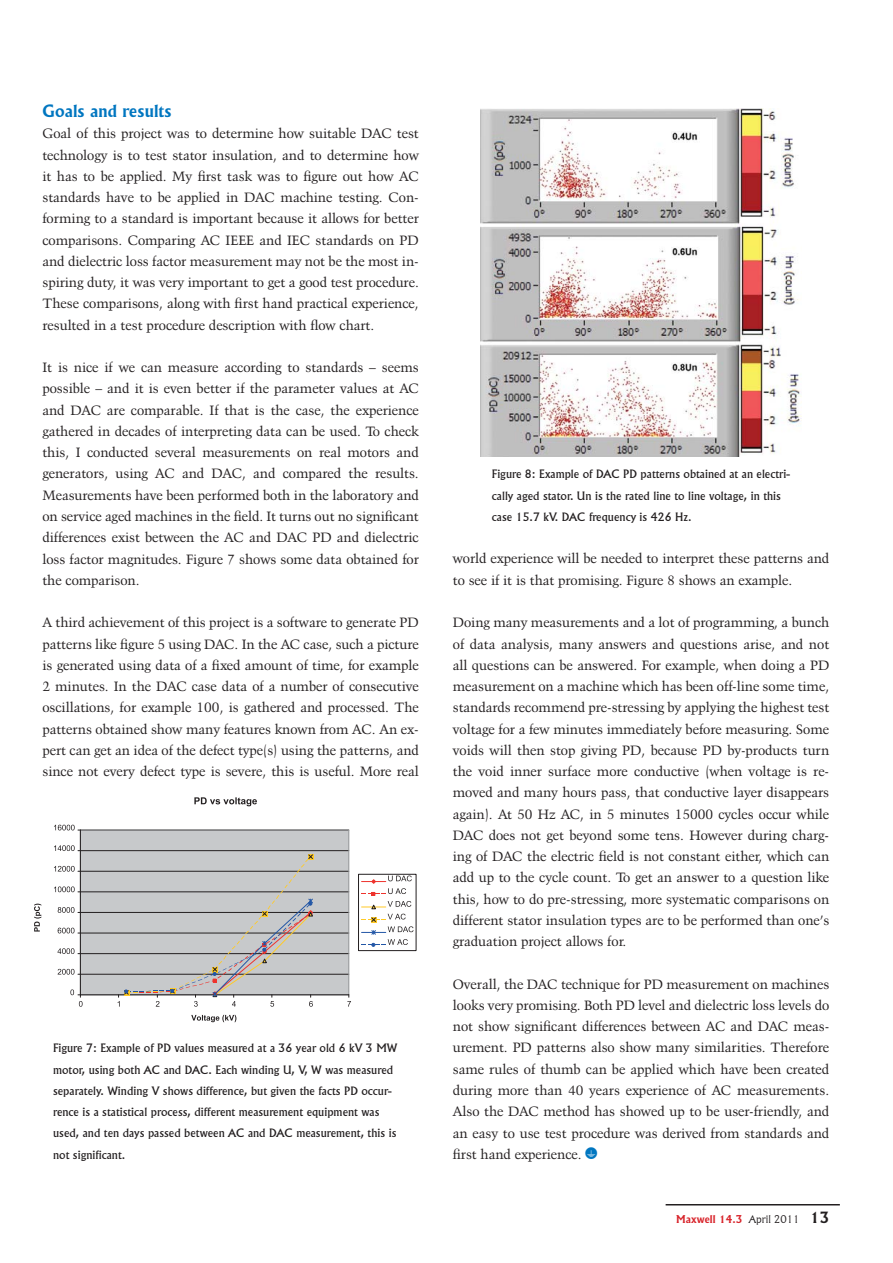
<style>
.page{position:relative;width:893px;height:1263px;background:#fff}
.page>*{position:absolute;margin:0;border:0;box-sizing:border-box;transform-origin:0 0}
.t1{font:700 16.5px "Flareserif 821 BT";color:#0076c0}
.t2{font:13.5px/21.3px "Kuenstler 480 BT";color:#231f20;text-align:justify}
.t3{font:11.25px/21.3px "Flareserif 821 BT";color:#231f20}
.t4{font:700 10.5px "Flareserif 821 BT";color:#d8242b}
.s1{font-weight:300;color:#231f20}
.s2{font-size:15px;color:#231f20}
</style>
<div class="page">
<hr style="left:666px;top:1204px;width:174px;height:2px;background:#231f20">
<div style="left:80px;top:830px;width:269px;height:165px;background:#c7c9cb"></div>
<hr style="left:80px;top:830px;width:1px;height:165px;background:#231f20">
<svg style="left:194px;top:797px;width:63px;height:9px"></svg>
<svg style="left:54px;top:825px;width:26px;height:6px"></svg>
<svg style="left:54px;top:845px;width:297px;height:162px"></svg>
<svg style="left:191px;top:1015px;width:45px;height:7px"></svg>
<svg style="left:34px;top:904px;width:7px;height:28px"></svg>
<div style="left:358px;top:874px;width:58px;height:77px;border:1px solid #231f20"></div>
<svg style="left:361px;top:876px;width:52px;height:71px"></svg>
<img style="left:481px;top:108px;width:320px;height:349px">
<p class="t1" style="left:42px;top:104px;width:131px">Goals and results</p>
<p class="t2" style="left:42px;top:124px;width:378px">Goal of this project was to determine how suitable DAC test technology is to test stator insulation, and to determine how it has to be applied. My first task was to figure out how AC standards have to be applied in DAC machine testing. Con&shy;forming to a standard is important because it allows for better comparisons. Comparing AC IEEE and IEC standards on PD and dielectric loss factor measurement may not be the most in&shy;spiring duty, it was very important to get a good test procedure.<br>These comparisons, along with first hand practical experience, resulted in a test procedure description with flow chart.</p>
<p class="t2" style="left:42px;top:358px;width:378px">It is nice if we can measure according to standards – seems possible – and it is even better if the parameter values at AC and DAC are comparable. If that is the case, the experience gathered in decades of interpreting data can be used. To check this, I conducted several measurements on real motors and generators, using AC and DAC, and compared the results.<br>Measurements have been performed both in the laboratory and on service aged machines in the field. It turns out no significant differences exist between the AC and DAC PD and dielectric loss factor magnitudes. Figure 7 shows some data obtained for the comparison.</p>
<p class="t2" style="left:42px;top:613px;width:378px">A third achievement of this project is a software to generate PD patterns like figure 5 using DAC. In the AC case, such a picture is generated using data of a fixed amount of time, for example 2 minutes. In the DAC case data of a number of consecutive oscillations, for example 100, is gathered and processed. The patterns obtained show many features known from AC. An ex&shy;pert can get an idea of the defect type(s) using the patterns, and since not every defect type is severe, this is useful. More real</p>
<p class="t3" style="left:53px;top:1038px;width:346px">Figure 7: Example of PD values measured at a 36 year old 6 kV 3 MW motor, using both AC and DAC. Each winding U, V, W was measured separately. Winding V shows difference, but given the facts PD occur&shy;rence is a statistical process, different measurement equipment was used, and ten days passed between AC and DAC measurement, this is not significant.</p>
<p class="t3" style="left:492px;top:464px;width:300px">Figure 8: Example of DAC PD patterns obtained at an electri&shy;cally aged stator. Un is the rated line to line voltage, in this case 15.7 kV. DAC frequency is 426 Hz.</p>
<p class="t2" style="left:453px;top:549px;width:378px">world experience will be needed to interpret these patterns and to see if it is that promising. Figure 8 shows an example.</p>
<p class="t2" style="left:453px;top:613px;width:378px">Doing many measurements and a lot of programming, a bunch of data analysis, many answers and questions arise, and not all questions can be answered. For example, when doing a PD measurement on a machine which has been off-line some time, standards recommend pre-stressing by applying the highest test voltage for a few minutes immediately before measuring. Some voids will then stop giving PD, because PD by-products turn the void inner surface more conductive (when voltage is re&shy;moved and many hours pass, that conductive layer disappears again). At 50 Hz AC, in 5 minutes 15000 cycles occur while DAC does not get beyond some tens. However during charg&shy;ing of DAC the electric field is not constant either, which can add up to the cycle count. To get an answer to a question like this, how to do pre-stressing, more systematic comparisons on different stator insulation types are to be performed than one’s graduation project allows for.</p>
<p class="t2" style="left:453px;top:974px;width:378px">Overall, the DAC technique for PD measurement on machines looks very promising. Both PD level and dielectric loss levels do not show significant differences between AC and DAC meas&shy;urement. PD patterns also show many similarities. Therefore same rules of thumb can be applied which have been created during more than 40 years experience of AC measurements.<br>Also the DAC method has showed up to be user-friendly, and an easy to use test procedure was derived from standards and first hand experience.</p>
<p class="t4" style="left:676px;top:1214px;width:154px">Maxwell 14.3 <span class="s1">April 2011</span> <span class="s2">13</span></p>
</div>
